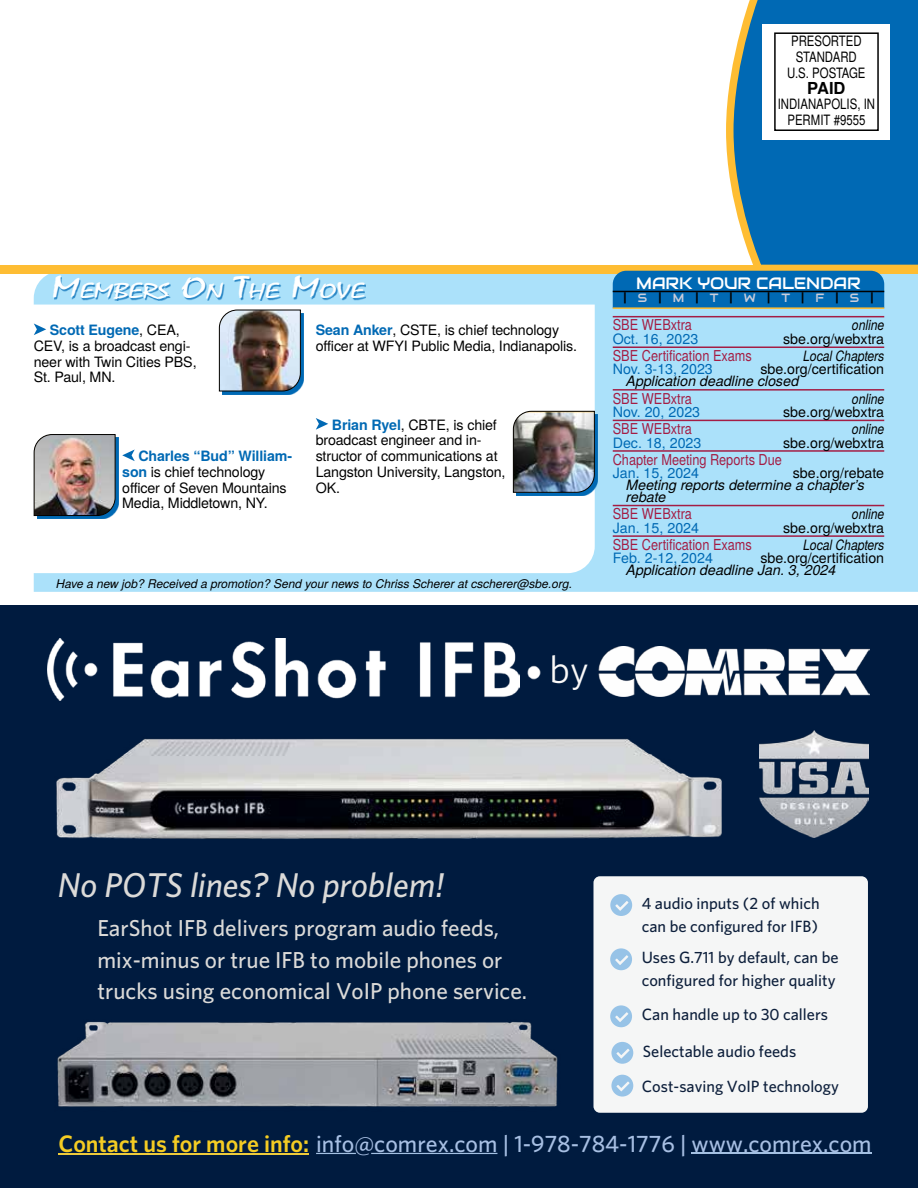
<style>
.page{position:relative;width:918px;height:1188px;background:#fff}
.page>*{position:absolute;margin:0;border:0;box-sizing:border-box;transform-origin:0 0}
.t1{font:38.85px "Whitney";color:#faf9f8}
.t2{font:italic 500 34.35px "Whitney";color:#dbdad8}
.t3{font:500 23.85px "Whitney";color:#a7bfe3}
.t4{font:500 23.1px/31.7px "Whitney";color:#dbdad8}
.t5{font:22.05px "Mistral";color:#fff;scale:1.5 1}
.t6{font:16.5px "Audiowide";letter-spacing:-.01em;color:#fff}
.t7{font:700 16.5px "Te X Gyre Heros";color:#000}
.t8{font:500 16.35px/22.8px "Whitney";color:#0d1f3b}
.t9{font:15px "Te X Gyre Heros";color:#a41d44;scale:.85 1}
.t10{font:14.25px/15.8px "Te X Gyre Heros";letter-spacing:-.01em;color:#000}
.t11{font:italic 14.25px/12px "Te X Gyre Heros";color:#000}
.t12{font:14.25px "Te X Gyre Heros";color:#0069b4}
.t13{font:14.25px/15.8px "Te X Gyre Heros";letter-spacing:-.01em;color:#000;text-align:center;scale:.8 1}
.t14{font:italic 14.25px "Te X Gyre Heros";color:#000;scale:.85 1}
.t15{font:italic 12px "Te X Gyre Heros";color:#000}
.t16{font:12px "Audiowide";color:#000}
.s1{font-size:31.5px}
.s2{color:#c9ccda}
.s3{font-weight:700;color:#0069b4}
.s4{font-weight:600;color:#f4cc23}
</style>
<div class="page">
<div style="left:34px;top:274px;width:884px;height:318px;background:#abe1fa"></div>
<svg style="left:33px;top:305px;width:562px;height:268px"></svg>
<svg style="left:726px;top:0;width:192px;height:276px;background:#1f77b1"></svg>
<div style="left:763px;top:24px;width:127px;height:116px;background:#fff"></div>
<div style="left:774px;top:32px;width:105px;height:99px;border:2px solid #000"></div>
<div style="left:0;top:265px;width:918px;height:9px;background:#febd33"></div>
<div style="left:54px;top:277px;width:312px;height:24px;background:#0069b4;opacity:.75"></div>
<div style="left:613px;top:271px;width:271px;height:36px;background:#0069b4"></div>
<hr style="left:613px;top:291px;width:271px;height:1px;background:#000">
<hr style="left:613px;top:307px;width:271px;height:2px;background:#febd33">
<hr style="left:613px;top:316px;width:271px;height:1px;background:#a41d44">
<hr style="left:613px;top:347px;width:271px;height:1px;background:#a41d44">
<hr style="left:613px;top:389px;width:271px;height:2px;background:#a41d44">
<hr style="left:613px;top:420px;width:271px;height:1px;background:#a41d44">
<hr style="left:613px;top:450px;width:271px;height:2px;background:#a41d44">
<hr style="left:613px;top:505px;width:271px;height:1px;background:#a41d44">
<hr style="left:613px;top:535px;width:271px;height:2px;background:#a41d44">
<svg style="left:34px;top:323px;width:12px;height:12px"></svg>
<svg style="left:122px;top:449px;width:13px;height:12px"></svg>
<svg style="left:316px;top:418px;width:12px;height:12px"></svg>
<div style="left:222px;top:313px;width:82px;height:82px;background:#0069b4"></div>
<img style="left:219px;top:309px;width:82px;height:83px">
<div style="left:0;top:605px;width:918px;height:583px;background:#001b3f"></div>
<div style="left:593px;top:876px;width:275px;height:237px;background:#f5f6f6"></div>
<svg style="left:610px;top:1005px;width:22px;height:22px"></svg>
<svg style="left:610px;top:948px;width:22px;height:22px"></svg>
<svg style="left:611px;top:1075px;width:22px;height:22px"></svg>
<svg style="left:611px;top:1042px;width:22px;height:22px"></svg>
<svg style="left:610px;top:894px;width:22px;height:22px"></svg>
<img style="left:759px;top:730px;width:109px;height:107px">
<img style="left:47px;top:638px;width:473px;height:62px">
<img style="left:598px;top:647px;width:271px;height:50px">
<img style="left:57px;top:1021px;width:501px;height:86px">
<hr style="left:371px;top:1153px;width:126px;height:1px;background:#a3c0e2">
<hr style="left:316px;top:1153px;width:40px;height:1px;background:#a3c0e2">
<hr style="left:691px;top:1153px;width:181px;height:1px;background:#a3c0e2">
<hr style="left:58px;top:1153px;width:251px;height:1px;background:#eecb3a">
<img style="left:56px;top:738px;width:666px;height:101px">
<img style="left:527px;top:665px;width:14px;height:15px">
<div style="left:516px;top:414px;width:82px;height:82px;background:#0069b4"></div>
<img style="left:513px;top:411px;width:82px;height:82px">
<div style="left:37px;top:437px;width:82px;height:82px;background:#0069b4"></div>
<img style="left:33px;top:434px;width:83px;height:82px">
<p class="t13" style="left:787px;top:32px;width:99px">PRESORTED<br>STANDARD<br>U.S. POSTAGE</p>
<p class="t7" style="left:807px;top:75px;width:40px">PAID</p>
<p class="t13" style="left:778px;top:95px;width:123px">INDIANAPOLIS, IN<br>PERMIT #9555</p>
<h3 class="t5" style="left:52px;top:278px;width:210px"><span class="s1">M</span>EMBERS <span class="s1">O</span>N <span class="s1">T</span>HE <span class="s1">M</span>OVE</h3>
<p class="t6" style="left:636px;top:272px;width:226px">MARK YOUR CALENDAR</p>
<p class="t16" style="left:624px;top:290px;width:251px">| <span class="s2">S</span> | <span class="s2">M</span> | <span class="s2">T</span> | <span class="s2">W</span> | <span class="s2">T</span> | <span class="s2">F</span> | <span class="s2">S</span> |</p>
<p class="t9" style="left:613px;top:313px;width:95px">SBE WEBxtra</p>
<p class="t14" style="left:852px;top:314px;width:40px">online</p>
<p class="t12" style="left:613px;top:328px;width:87px">Oct. 16, 2023</p>
<p class="t10" style="left:783px;top:330px;width:103px">sbe.org/webxtra</p>
<p class="t9" style="left:613px;top:344px;width:165px">SBE Certification Exams</p>
<p class="t14" style="left:803px;top:345px;width:97px">Local Chapters</p>
<p class="t12" style="left:613px;top:358px;width:102px">Nov. 3-13, 2023</p>
<p class="t10" style="left:760px;top:360px;width:125px">sbe.org/certification</p>
<p class="t11" style="left:626px;top:374px;width:174px">Application deadline closed</p>
<p class="t9" style="left:613px;top:386px;width:95px">SBE WEBxtra</p>
<p class="t14" style="left:852px;top:387px;width:40px">online</p>
<p class="t12" style="left:613px;top:401px;width:89px">Nov. 20, 2023</p>
<p class="t10" style="left:783px;top:403px;width:103px">sbe.org/webxtra</p>
<p class="t9" style="left:613px;top:417px;width:95px">SBE WEBxtra</p>
<p class="t14" style="left:852px;top:418px;width:40px">online</p>
<p class="t12" style="left:613px;top:431px;width:90px">Dec. 18, 2023</p>
<p class="t10" style="left:783px;top:434px;width:103px">sbe.org/webxtra</p>
<p class="t9" style="left:613px;top:447px;width:201px">Chapter Meeting Reports Due</p>
<p class="t12" style="left:613px;top:462px;width:88px">Jan. 15, 2024</p>
<p class="t10" style="left:793px;top:464px;width:93px">sbe.org/rebate</p>
<p class="t11" style="left:626px;top:478px;width:240px">Meeting reports determine a chapter’s rebate</p>
<p class="t9" style="left:613px;top:502px;width:95px">SBE WEBxtra</p>
<p class="t14" style="left:852px;top:503px;width:40px">online</p>
<p class="t12" style="left:613px;top:516px;width:88px">Jan. 15, 2024</p>
<p class="t10" style="left:783px;top:519px;width:103px">sbe.org/webxtra</p>
<p class="t9" style="left:613px;top:533px;width:165px">SBE Certification Exams</p>
<p class="t14" style="left:803px;top:534px;width:97px">Local Chapters</p>
<p class="t12" style="left:613px;top:547px;width:102px">Feb. 2-12, 2024</p>
<p class="t10" style="left:760px;top:549px;width:125px">sbe.org/certification</p>
<p class="t11" style="left:626px;top:563px;width:211px">Application deadline Jan. 3, 2024</p>
<p class="t10" style="left:316px;top:321px;width:263px"><span class="s3">Sean Anker</span>, CSTE, is chief technology officer at WFYI Public Media, Indianapolis.</p>
<p class="t10" style="left:34px;top:321px;width:164px;text-indent:16px"><span class="s3">Scott Eugene</span>, CEA,<br>CEV, is a broadcast engi&shy;neer with Twin Cities PBS,<br>St. Paul, MN.</p>
<p class="t10" style="left:316px;top:416px;width:191px;text-indent:16px"><span class="s3">Brian Ryel</span>, CBTE, is chief broadcast engineer and in&shy;structor of communications at<br>Langston University, Langston,<br>OK.</p>
<p class="t10" style="left:122px;top:447px;width:171px;text-indent:16px"><span class="s3">Charles “Bud” William&shy;son</span> is chief technology officer of Seven Mountains<br>Media, Middletown, NY.</p>
<p class="t15" style="left:56px;top:574px;width:518px">Have a new job? Received a promotion? Send your news to Chriss Scherer at cscherer@sbe.org.</p>
<h1 class="t1" style="left:550px;top:646px;width:41px">by</h1>
<h2 class="t2" style="left:58px;top:865px;width:388px">No POTS lines? No problem!</h2>
<h3 class="t4" style="left:97px;top:911px;width:431px">EarShot IFB delivers program audio feeds, mix-minus or true IFB to mobile phones or trucks using economical VoIP phone service.</h3>
<p class="t8" style="left:642px;top:892px;width:179px">4 audio inputs (2 of which can be configured for IFB)</p>
<p class="t8" style="left:642px;top:946px;width:198px">Uses G.711 by default, can be configured for higher quality</p>
<p class="t8" style="left:642px;top:1003px;width:188px">Can handle up to 30 callers</p>
<p class="t8" style="left:643px;top:1039px;width:155px">Selectable audio feeds</p>
<p class="t8" style="left:642px;top:1074px;width:199px">Cost-saving VoIP technology</p>
<h3 class="t3" style="left:58px;top:1129px;width:815px"><span class="s4">Contact us for more info:</span> info@comrex.com | 1-978-784-1776 | www.comrex.com</h3>
</div>
